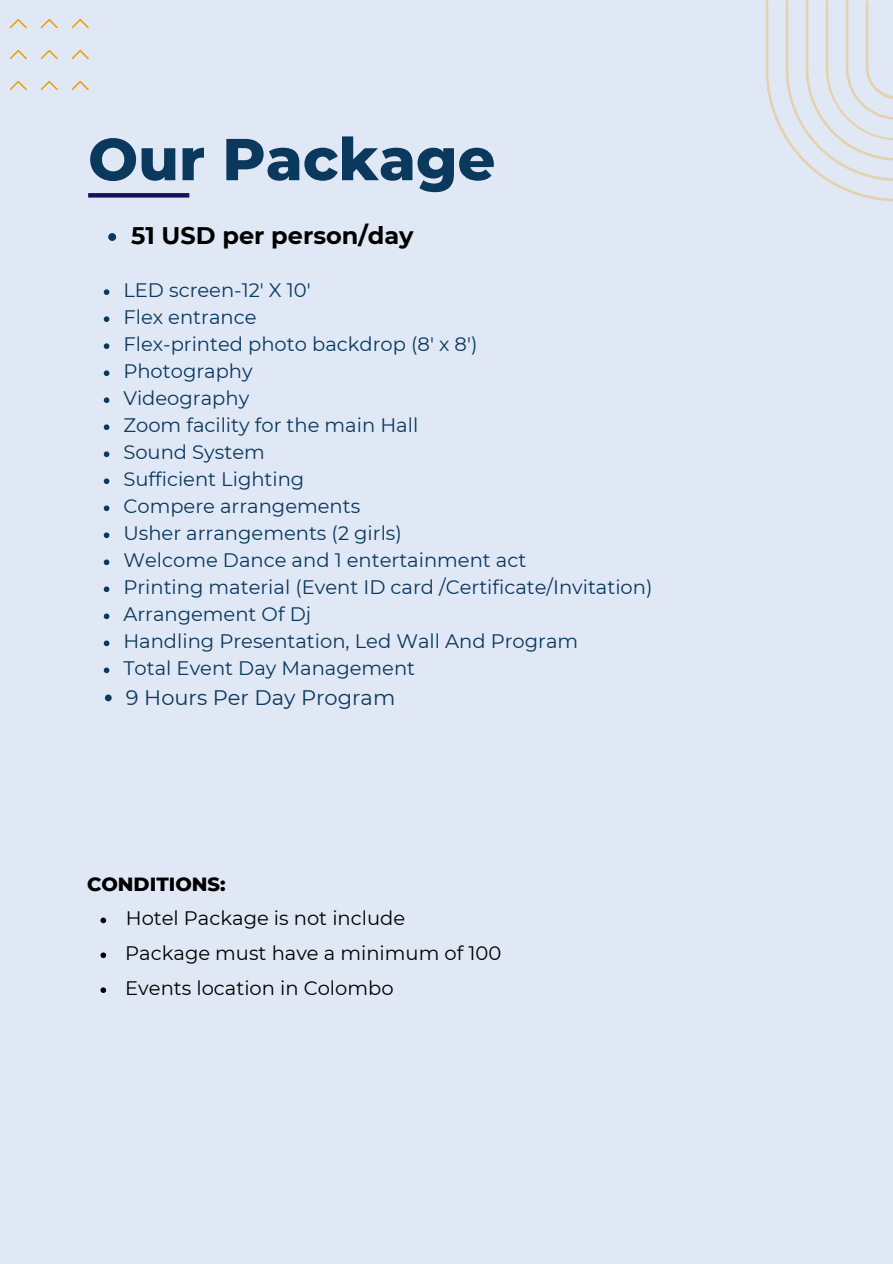
<style>
.page{position:relative;width:893px;height:1264px;background:#fff}
.page>*{position:absolute;margin:0;border:0;box-sizing:border-box;transform-origin:0 0}
.t1{font:800 58.95px "Montserrat";color:#0b385d}
.t2{font:700 24px "Montserrat";color:#000}
.t3{font:21px "Montserrat";color:#0b385d}
.t4{font:19.5px "Montserrat";color:#0b385d}
.t5{font:19.5px "Montserrat";color:#000}
.t6{font:800 19.5px "Montserrat";color:#000}
</style>
<div class="page">
<div style="left:0;top:0;width:892px;height:1263px;background:#dfe8f4"></div>
<svg style="left:88px;top:193px;width:101px;height:4px"></svg>
<svg style="left:108px;top:233px;width:8px;height:8px"></svg>
<svg style="left:104px;top:289px;width:5px;height:6px"></svg>
<svg style="left:104px;top:316px;width:5px;height:6px"></svg>
<svg style="left:104px;top:343px;width:5px;height:6px"></svg>
<svg style="left:104px;top:370px;width:5px;height:6px"></svg>
<svg style="left:104px;top:397px;width:5px;height:6px"></svg>
<svg style="left:104px;top:424px;width:5px;height:6px"></svg>
<svg style="left:104px;top:451px;width:5px;height:6px"></svg>
<svg style="left:104px;top:478px;width:5px;height:6px"></svg>
<svg style="left:104px;top:505px;width:5px;height:6px"></svg>
<svg style="left:104px;top:532px;width:5px;height:6px"></svg>
<svg style="left:104px;top:559px;width:5px;height:6px"></svg>
<svg style="left:104px;top:586px;width:5px;height:6px"></svg>
<svg style="left:104px;top:613px;width:5px;height:6px"></svg>
<svg style="left:104px;top:640px;width:5px;height:6px"></svg>
<svg style="left:104px;top:667px;width:5px;height:6px"></svg>
<svg style="left:105px;top:694px;width:7px;height:7px"></svg>
<svg style="left:9px;top:19px;width:18px;height:10px"></svg>
<svg style="left:9px;top:50px;width:18px;height:10px"></svg>
<svg style="left:9px;top:81px;width:18px;height:9px"></svg>
<svg style="left:40px;top:19px;width:18px;height:10px"></svg>
<svg style="left:40px;top:50px;width:18px;height:10px"></svg>
<svg style="left:40px;top:81px;width:18px;height:9px"></svg>
<svg style="left:71px;top:19px;width:18px;height:10px"></svg>
<svg style="left:71px;top:50px;width:18px;height:10px"></svg>
<svg style="left:71px;top:81px;width:18px;height:9px"></svg>
<svg style="left:765px;top:0;width:127px;height:201px"></svg>
<svg style="left:100px;top:917px;width:6px;height:6px"></svg>
<svg style="left:100px;top:952px;width:6px;height:6px"></svg>
<svg style="left:100px;top:987px;width:6px;height:6px"></svg>
<p class="t1" style="left:88px;top:123px;width:409px">Our Package</p>
<p class="t2" style="left:131px;top:221px;width:284px">51 USD per person/day</p>
<h1 class="t4" style="left:123px;top:278px;width:189px">LED screen-12' X 10'</h1>
<p class="t4" style="left:123px;top:305px;width:135px">Flex entrance</p>
<p class="t4" style="left:123px;top:332px;width:355px">Flex-printed photo backdrop (8' x 8')</p>
<p class="t4" style="left:123px;top:359px;width:131px">Photography</p>
<p class="t4" style="left:123px;top:386px;width:127px">Videography</p>
<p class="t4" style="left:123px;top:413px;width:296px">Zoom facility for the main Hall</p>
<p class="t4" style="left:123px;top:440px;width:143px">Sound System</p>
<p class="t4" style="left:123px;top:467px;width:182px">Sufficient Lighting</p>
<p class="t4" style="left:123px;top:494px;width:238px">Compere arrangements</p>
<p class="t4" style="left:123px;top:521px;width:280px">Usher arrangements (2 girls)</p>
<p class="t4" style="left:123px;top:548px;width:404px">Welcome Dance and 1 entertainment act</p>
<p class="t4" style="left:123px;top:575px;width:530px">Printing material (Event ID card /Certificate/Invitation)</p>
<p class="t4" style="left:123px;top:602px;width:189px">Arrangement Of Dj</p>
<p class="t4" style="left:123px;top:629px;width:456px">Handling Presentation, Led Wall And Program</p>
<p class="t4" style="left:123px;top:656px;width:293px">Total Event Day Management</p>
<p class="t3" style="left:126px;top:684px;width:271px">9 Hours Per Day Program</p>
<p class="t6" style="left:87px;top:871px;width:140px">CONDITIONS:</p>
<p class="t5" style="left:126px;top:906px;width:281px">Hotel Package is not include</p>
<h3 class="t5" style="left:125px;top:941px;width:377px">Package must have a minimum of 100</h3>
<p class="t5" style="left:125px;top:976px;width:270px">Events location in Colombo</p>
</div>
